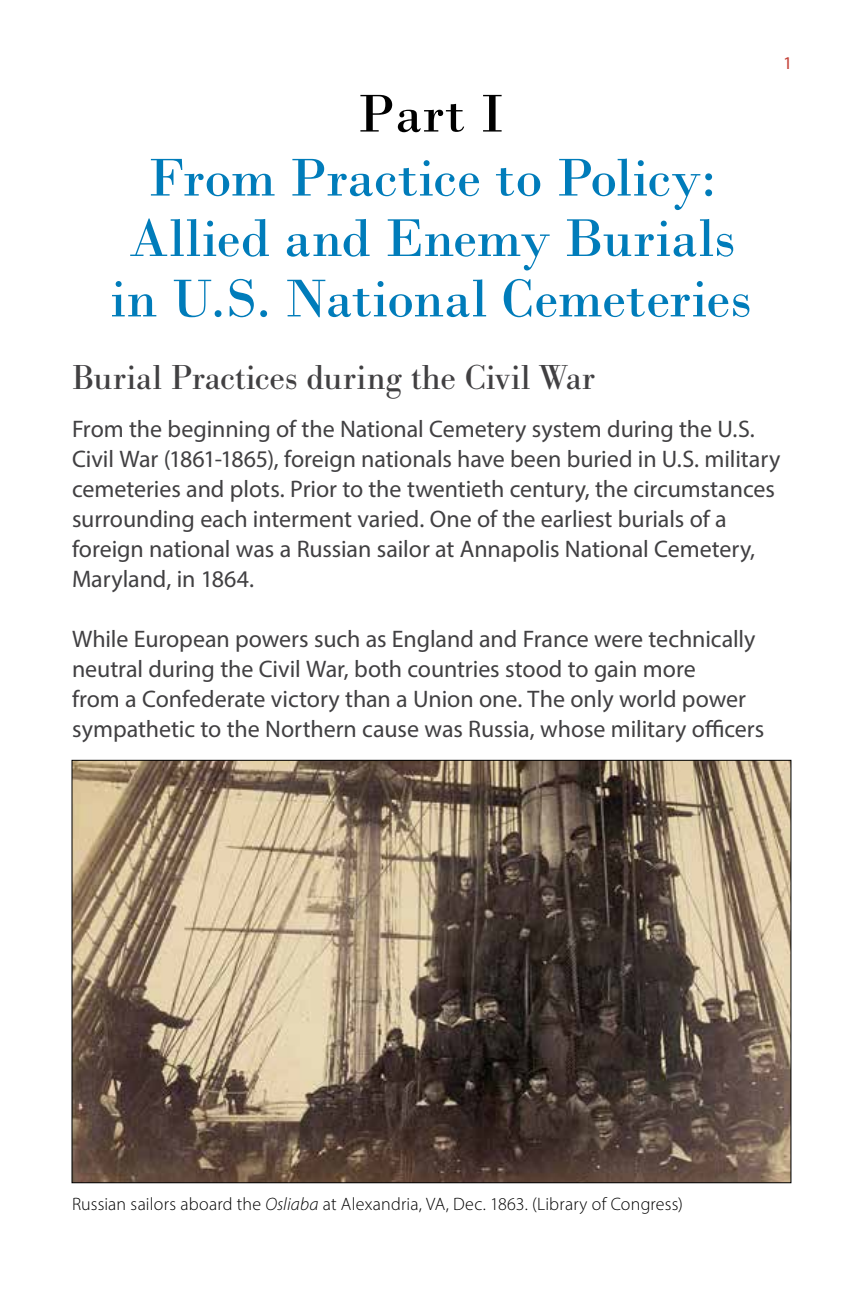
<style>
.page{position:relative;width:864px;height:1296px;background:#fff}
.page>*{position:absolute;margin:0;border:0;box-sizing:border-box;transform-origin:0 0}
.t1{font:56px/60.4px "Bodoni";letter-spacing:-.005em;color:#007cba;text-align:center}
.t2{font:56px "Bodoni";color:#000}
.t3{font:36px "Bodoni URW";letter-spacing:.005em;color:#414042}
.t4{font:24px/30px "Myriad Pro";letter-spacing:-.005em;color:#414042}
.t5{font:300 18px "Myriad Pro";letter-spacing:.01em;color:#000}
.t6{font:18px "Myriad Pro";color:#c33f36}
.s1{font-style:italic}
</style>
<div class="page">
<img style="left:74px;top:762px;width:715px;height:419px">
<h2 class="t2" style="left:358px;top:80px;width:148px">Part I</h2>
<h3 class="t1" style="left:111px;top:147px;width:643px">From Practice to Policy:<br>Allied and Enemy Burials in U.S. National Cemeteries</h3>
<p class="t6" style="left:783px;top:52px;width:11px">1</p>
<h4 class="t3" style="left:72px;top:356px;width:525px">Burial Practices during the Civil War</h4>
<p class="t4" style="left:72px;top:414px;width:710px">From the beginning of the National Cemetery system during the U.S.<br>Civil War (1861-1865), foreign nationals have been buried in U.S. military cemeteries and plots. Prior to the twentieth century, the circumstances surrounding each interment varied. One of the earliest burials of a foreign national was a Russian sailor at Annapolis National Cemetery, Maryland, in 1864.</p>
<p class="t4" style="left:72px;top:624px;width:694px">While European powers such as England and France were technically neutral during the Civil War, both countries stood to gain more<br>from a Confederate victory than a Union one. The only world power sympathetic to the Northern cause was Russia, whose military officers</p>
<p class="t5" style="left:72px;top:1193px;width:612px">Russian sailors aboard the <span class="s1">Osliaba</span> at Alexandria, VA, Dec. 1863. (Library of Congress)</p>
</div>
